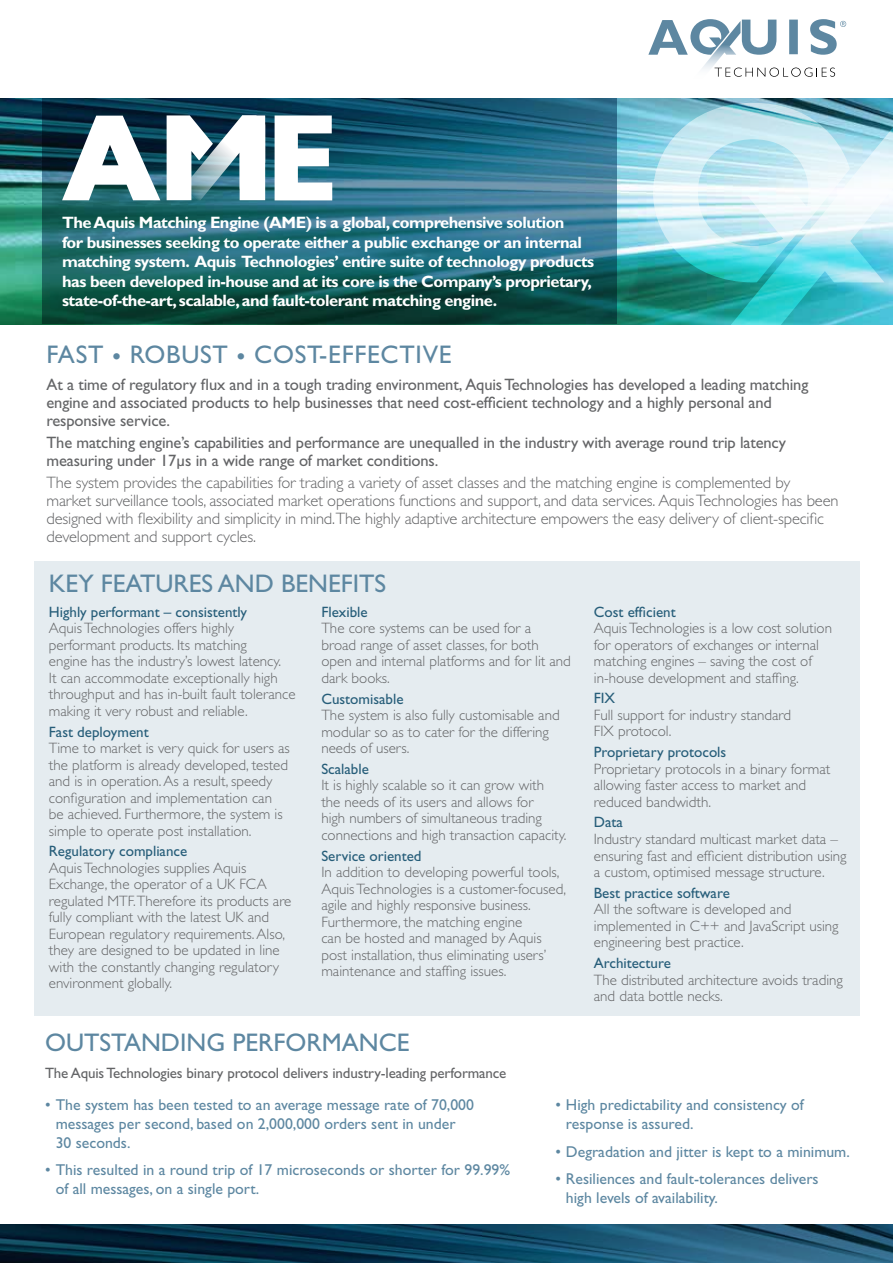
<style>
.page{position:relative;width:893px;height:1263px;background:#fff}
.page>*{position:absolute;margin:0;border:0;box-sizing:border-box;transform-origin:0 0}
.t1{font:25.5px "Gill Sans Std";color:#5d87a1}
.t2{font:25.5px "Gill Sans Std";letter-spacing:.03em;color:#5d87a1}
.t3{font:16.5px/18px "Gill Sans Std";letter-spacing:-.01em;color:#636466}
.t4{font:300 16.5px/18px "Gill Sans Std";letter-spacing:-.01em;color:#636466}
.t5{font:700 16.5px/19.5px "Gill Sans Std";letter-spacing:-.03em;color:#fff}
.t6{font:15.75px/18.9px "Gill Sans Std";color:#5d87a1}
.t7{font:300 15px/16.5px "Gill Sans Std";color:#636466}
.t8{font:15px "Gill Sans Std";color:#265d79}
.t9{font:15px "Gill Sans Std";letter-spacing:-.01em;color:#636466}
</style>
<div class="page">
<img style="left:0;top:99px;width:893px;height:225px">
<svg style="left:43px;top:99px;width:574px;height:225px;background:#1e606d"></svg>
<svg style="left:62px;top:116px;width:98px;height:84px"></svg>
<svg style="left:167px;top:115px;width:98px;height:85px"></svg>
<svg style="left:275px;top:115px;width:57px;height:85px"></svg>
<svg style="left:0;top:1225px;width:893px;height:38px;background:#11425c"></svg>
<svg style="left:653px;top:103px;width:197px;height:179px;background:#80bac7"></svg>
<svg style="left:662px;top:112px;width:231px;height:213px;background:#96d7de"></svg>
<div style="left:34px;top:561px;width:825px;height:454px;background:#e5ecf0"></div>
<svg style="left:648px;top:19px;width:198px;height:58px"></svg>
<p class="t5" style="left:62px;top:213px;width:534px">The Aquis Matching Engine (AME) is a global, comprehensive solution<br>for businesses seeking to operate either a public exchange or an internal matching system. Aquis Technologies’ entire suite of technology products has been developed in-house and at its core is the Company’s proprietary, state-of-the-art, scalable, and fault-tolerant matching engine.</p>
<h1 class="t2" style="left:47px;top:340px;width:407px">FAST • ROBUST • COST-EFFECTIVE</h1>
<p class="t3" style="left:47px;top:375px;width:763px">At a time of regulatory flux and in a tough trading environment, Aquis Technologies has developed a leading matching engine and associated products to help businesses that need cost-efficient technology and a highly personal and responsive service.</p>
<p class="t3" style="left:47px;top:433px;width:741px">The matching engine’s capabilities and performance are unequalled in the industry with average round trip latency measuring under 17µs in a wide range of market conditions.</p>
<p class="t4" style="left:47px;top:474px;width:793px">The system provides the capabilities for trading a variety of asset classes and the matching engine is complemented by market surveillance tools, associated market operations functions and support, and data services. Aquis Technologies has been designed with flexibility and simplicity in mind.The highly adaptive architecture empowers the easy delivery of client-specific development and support cycles.</p>
<h1 class="t1" style="left:49px;top:569px;width:339px">KEY FEATURES AND BENEFITS</h1>
<p class="t8" style="left:49px;top:603px;width:200px">Highly performant – consistently</p>
<p class="t7" style="left:49px;top:620px;width:248px">Aquis Technologies offers highly performant products. Its matching<br>engine has the industry’s lowest latency.<br>It can accommodate exceptionally high throughput and has in-built fault tolerance making it very robust and reliable.</p>
<p class="t8" style="left:49px;top:723px;width:101px">Fast deployment</p>
<p class="t7" style="left:49px;top:740px;width:243px">Time to market is very quick for users as the platform is already developed, tested and is in operation. As a result, speedy configuration and implementation can be achieved. Furthermore, the system is simple to operate post installation.</p>
<p class="t8" style="left:49px;top:843px;width:140px">Regulatory compliance</p>
<p class="t7" style="left:49px;top:860px;width:244px">Aquis Technologies supplies Aquis Exchange, the operator of a UK FCA regulated MTF.Therefore its products are fully compliant with the latest UK and European regulatory requirements. Also, they are designed to be updated in line with the constantly changing regulatory environment globally.</p>
<p class="t8" style="left:321px;top:603px;width:48px">Flexible</p>
<p class="t7" style="left:321px;top:620px;width:251px">The core systems can be used for a<br>broad range of asset classes, for both open and internal platforms and for lit and dark books.</p>
<p class="t8" style="left:321px;top:690px;width:84px">Customisable</p>
<p class="t7" style="left:321px;top:707px;width:240px">The system is also fully customisable and modular so as to cater for the differing needs of users.</p>
<p class="t8" style="left:321px;top:760px;width:49px">Scalable</p>
<p class="t7" style="left:321px;top:777px;width:247px">It is highly scalable so it can grow with the needs of its users and allows for<br>high numbers of simultaneous trading connections and high transaction capacity.</p>
<p class="t8" style="left:321px;top:847px;width:102px">Service oriented</p>
<p class="t7" style="left:321px;top:864px;width:246px">In addition to developing powerful tools, Aquis Technologies is a customer-focused, agile and highly responsive business.<br>Furthermore, the matching engine<br>can be hosted and managed by Aquis post installation, thus eliminating users’ maintenance and staffing issues.</p>
<h1 class="t1" style="left:45px;top:1028px;width:366px">OUTSTANDING PERFORMANCE</h1>
<p class="t9" style="left:45px;top:1064px;width:463px">The Aquis Technologies binary protocol delivers industry-leading performance</p>
<p class="t8" style="left:594px;top:603px;width:83px">Cost efficient</p>
<p class="t7" style="left:594px;top:620px;width:240px">Aquis Technologies is a low cost solution for operators of exchanges or internal matching engines – saving the cost of in-house development and staffing.</p>
<p class="t8" style="left:594px;top:690px;width:23px">FIX</p>
<p class="t7" style="left:594px;top:707px;width:199px">Full support for industry standard<br>FIX protocol.</p>
<p class="t8" style="left:594px;top:743px;width:134px">Proprietary protocols</p>
<p class="t7" style="left:594px;top:761px;width:238px">Proprietary protocols in a binary format allowing faster access to market and reduced bandwidth.</p>
<p class="t8" style="left:594px;top:814px;width:31px">Data</p>
<p class="t7" style="left:594px;top:831px;width:254px">Industry standard multicast market data – ensuring fast and efficient distribution using a custom, optimised message structure.</p>
<p class="t8" style="left:594px;top:884px;width:138px">Best practice software</p>
<p class="t7" style="left:594px;top:901px;width:246px">All the software is developed and implemented in C++ and JavaScript using engineering best practice.</p>
<p class="t8" style="left:594px;top:954px;width:78px">Architecture</p>
<p class="t7" style="left:594px;top:971px;width:251px">The distributed architecture avoids trading and data bottle necks.</p>
<p class="t6" style="left:56px;top:1095px;width:420px;text-indent:-11px">• The system has been tested to an average message rate of 70,000 messages per second, based on 2,000,000 orders sent in under<br>30 seconds.</p>
<p class="t6" style="left:56px;top:1161px;width:456px;text-indent:-11px">• This resulted in a round trip of 17 microseconds or shorter for 99.99% of all messages, on a single port.</p>
<p class="t6" style="left:566px;top:1095px;width:239px;text-indent:-11px">• High predictability and consistency of response is assured.</p>
<p class="t6" style="left:555px;top:1142px;width:296px">• Degradation and jitter is kept to a minimum.</p>
<p class="t6" style="left:566px;top:1169px;width:254px;text-indent:-11px">• Resiliences and fault-tolerances delivers high levels of availability.</p>
</div>
